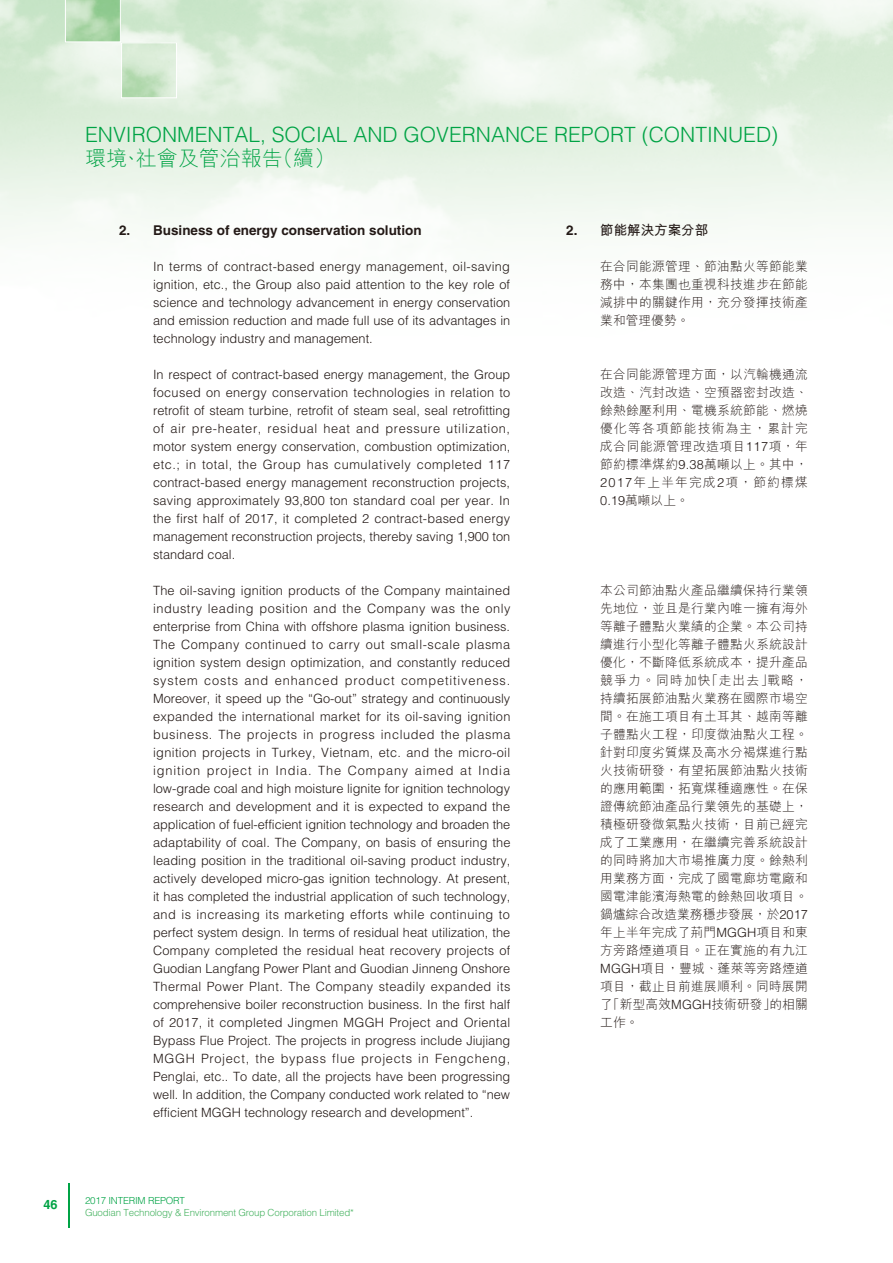
<style>
.page{position:relative;width:893px;height:1263px;background:#fff}
.page>*{position:absolute;margin:0;border:0;box-sizing:border-box;transform-origin:0 0}
.t1{font:300 21px "Helvetica LT Std";color:#00a345}
.t2{font:300 21px "M Hei HK";color:#00a345}
.t3{font:700 13.5px "Helvetica LT Std";color:#231916}
.t4{font:700 13.5px "M Hei HK";color:#231916}
.t5{font:300 12.75px/18px "Helvetica LT Std";color:#231916;text-align:justify}
.t6{font:300 12.75px/18px "M Hei HK";letter-spacing:.02em;color:#231916;text-align:justify}
.t7{font:700 12.75px "Helvetica LT Std";color:#00a345}
.t8{font:300 9.75px "Helvetica LT Std";letter-spacing:-.02em;color:#48b362}
.t9{font:300 9.75px "Helvetica LT Std";letter-spacing:-.02em;color:#00a345}
.s1{font-family:"Helvetica LT Std"}
</style>
<div class="page">
<img style="left:0;top:0;width:893px;height:1228px">
<img style="left:123px;top:44px;width:52px;height:52px">
<div style="left:121px;top:42px;width:56px;height:56px;border:1px solid #fff"></div>
<svg style="left:65px;top:0;width:56px;height:42px;background:#b0d8ae"></svg>
<hr style="left:68px;top:1183px;width:1px;height:44px;background:#00a345">
<h1 class="t1" style="left:85px;top:121px;width:695px">ENVIRONMENTAL, SOCIAL AND GOVERNANCE REPORT (CONTINUED)</h1>
<h1 class="t2" style="left:85px;top:147px;width:252px">環境、社會及管治報告（續）</h1>
<p class="t3" style="left:119px;top:222px;width:304px">2. Business of energy conservation solution</p>
<p class="t5" style="left:153px;top:257px;width:359px">In terms of contract-based energy management, oil-saving ignition, etc., the Group also paid attention to the key role of science and technology advancement in energy conservation and emission reduction and made full use of its advantages in technology industry and management.</p>
<p class="t5" style="left:153px;top:365px;width:359px">In respect of contract-based energy management, the Group focused on energy conservation technologies in relation to retrofit of steam turbine, retrofit of steam seal, seal retrofitting of air pre-heater, residual heat and pressure utilization, motor system energy conservation, combustion optimization, etc.; in total, the Group has cumulatively completed 117 contract-based energy management reconstruction projects, saving approximately 93,800 ton standard coal per year. In the first half of 2017, it completed 2 contract-based energy management reconstruction projects, thereby saving 1,900 ton standard coal.</p>
<p class="t5" style="left:153px;top:581px;width:359px">The oil-saving ignition products of the Company maintained industry leading position and the Company was the only enterprise from China with offshore plasma ignition business.<br>The Company continued to carry out small-scale plasma ignition system design optimization, and constantly reduced system costs and enhanced product competitiveness.<br>Moreover, it speed up the “Go-out” strategy and continuously expanded the international market for its oil-saving ignition business. The projects in progress included the plasma ignition projects in Turkey, Vietnam, etc. and the micro-oil ignition project in India. The Company aimed at India low-grade coal and high moisture lignite for ignition technology research and development and it is expected to expand the application of fuel-efficient ignition technology and broaden the adaptability of coal. The Company, on basis of ensuring the leading position in the traditional oil-saving product industry, actively developed micro-gas ignition technology. At present, it has completed the industrial application of such technology, and is increasing its marketing efforts while continuing to perfect system design. In terms of residual heat utilization, the Company completed the residual heat recovery projects of Guodian Langfang Power Plant and Guodian Jinneng Onshore Thermal Power Plant. The Company steadily expanded its comprehensive boiler reconstruction business. In the first half of 2017, it completed Jingmen MGGH Project and Oriental Bypass Flue Project. The projects in progress include Jiujiang MGGH Project, the bypass flue projects in Fengcheng, Penglai, etc.. To date, all the projects have been progressing well. In addition, the Company conducted work related to “new efficient MGGH technology research and development”.</p>
<p class="t4" style="left:566px;top:220px;width:144px"><span class="s1">2.</span> 節能解決方案分部</p>
<p class="t6" style="left:600px;top:257px;width:209px">在合同能源管理、節油點火等節能業務中，本集團也重視科技進步在節能減排中的關鍵作用，充分發揮技術產業和管理優勢。</p>
<p class="t6" style="left:600px;top:365px;width:209px">在合同能源管理方面，以汽輪機通流改造、汽封改造、空預器密封改造、餘熱餘壓利用、電機系統節能、燃燒優化等各項節能技術為主，累計完成合同能源管理改造項目<span class="s1">117</span>項，年節約標準煤約<span class="s1">9.38</span>萬噸以上。其中，<span class="s1">2017</span>年上半年完成<span class="s1">2</span>項，節約標煤<span class="s1">0.19</span>萬噸以上。</p>
<p class="t6" style="left:600px;top:581px;width:209px">本公司節油點火產品繼續保持行業領先地位，並且是行業內唯一擁有海外等離子體點火業績的企業。本公司持續進行小型化等離子體點火系統設計優化，不斷降低系統成本，提升產品競爭力。同時加快「走出去」戰略，持續拓展節油點火業務在國際市場空間。在施工項目有土耳其、越南等離子體點火工程，印度微油點火工程。針對印度劣質煤及高水分褐煤進行點火技術研發，有望拓展節油點火技術的應用範圍，拓寬煤種適應性。在保證傳統節油產品行業領先的基礎上，積極研發微氣點火技術，目前已經完成了工業應用，在繼續完善系統設計的同時將加大市場推廣力度。餘熱利用業務方面，完成了國電廊坊電廠和國電津能濱海熱電的餘熱回收項目。鍋爐綜合改造業務穩步發展，於<span class="s1">2017</span>年上半年完成了荊門<span class="s1">MGGH</span>項目和東方旁路煙道項目。正在實施的有九江<span class="s1">MGGH</span>項目，豐城、蓬萊等旁路煙道項目，截止目前進展順利。同時展開了「新型高效<span class="s1">MGGH</span>技術研發」的相關工作。</p>
<p class="t7" style="left:43px;top:1197px;width:16px">46</p>
<p class="t9" style="left:85px;top:1194px;width:101px">2017 INTERIM REPORT</p>
<p class="t8" style="left:85px;top:1206px;width:270px">Guodian Technology &amp; Environment Group Corporation Limited*</p>
</div>
